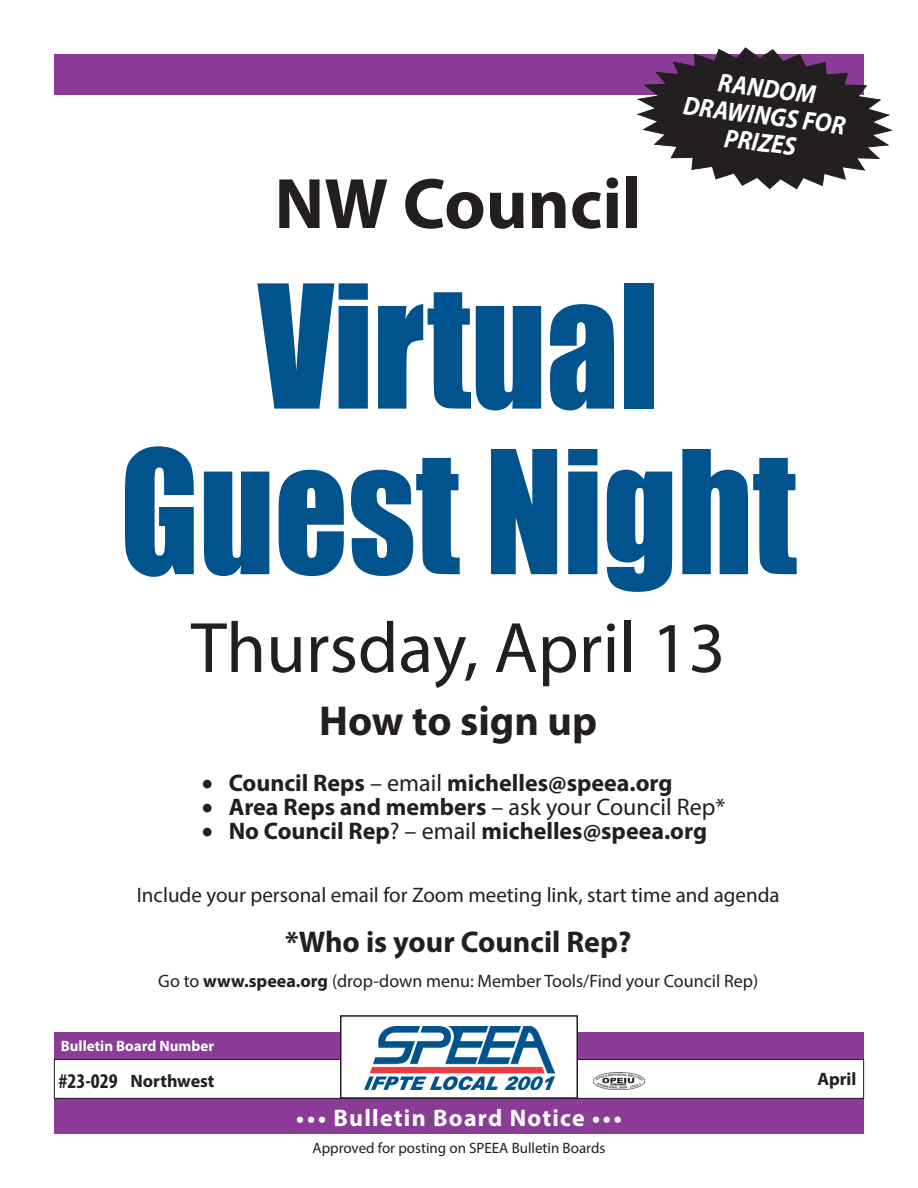
<style>
.page{position:relative;width:918px;height:1188px;background:#fff}
.page>*{position:absolute;margin:0;border:0;box-sizing:border-box;transform-origin:0 0}
.t1{font:158.4px/165.6px "Impact";color:#00538d;text-align:center;scale:.91 1}
.t2{font:72px "Myriad Pro";color:#231f20}
.t3{font:700 72px "Myriad Pro";color:#231f20}
.t4{font:700 42px "Myriad Pro";color:#231f20}
.t5{font:700 30px "Myriad Pro";color:#231f20}
.t6{font:italic 700 26.4px/27px "Myriad Pro";color:#fff;text-align:center;scale:.91 1}
.t7{font:700 24px "Myriad Pro";color:#231f20}
.t8{font:24px "Myriad Pro";color:#231f20}
.t9{font:24px "Myriad Variable Concept";letter-spacing:.05em;color:#fff}
.t10{font:21px "Myriad Pro";color:#231f20}
.t11{font:700 condensed 21px "Myriad Pro";color:#231f20}
.t12{font:18px "Myriad Pro";color:#231f20}
.t13{font:18px "Myriad Variable Concept";color:#231f20}
.t14{font:15px "Myriad Pro";color:#231f20}
.t15{font:15px "Myriad Variable Concept";color:#fff}
.s1{font-weight:400}
.s2{font-weight:700}
</style>
<div class="page">
<div style="left:54px;top:1033px;width:810px;height:101px;background:#8a3c96"></div>
<div style="left:54px;top:1059px;width:810px;height:39px;background:#fff"></div>
<div style="left:54px;top:1059px;width:810px;height:40px;border:1px solid #231f20"></div>
<div style="left:54px;top:54px;width:810px;height:40px;background:#8a3c96"></div>
<img style="left:594px;top:1073px;width:50px;height:17px">
<div style="left:341px;top:1016px;width:236px;height:82px;background:#fff"></div>
<div style="left:340px;top:1015px;width:238px;height:84px;border:2px solid #231f20"></div>
<img style="left:365px;top:1026px;width:189px;height:64px">
<svg style="left:636px;top:47px;width:257px;height:143px"></svg>
<p class="t3" style="left:275px;top:157px;width:369px">NW Council</p>
<p class="t6" style="left:689px;top:64px;width:181px;rotate:7deg">RANDOM<br>DRAWINGS FOR<br>PRIZES</p>
<p class="t1" style="left:120px;top:260px;width:745px">Virtual<br>Guest Night</p>
<p class="t2" style="left:191px;top:603px;width:536px">Thursday, April 13</p>
<p class="t4" style="left:319px;top:694px;width:279px">How to sign up</p>
<p class="t7" style="left:202px;top:767px;width:472px">• Council Reps <span class="s1">– email</span> michelles@speea.org</p>
<p class="t8" style="left:202px;top:792px;width:525px">• <span class="s2">Area Reps and members</span> – ask your Council Rep*</p>
<p class="t7" style="left:202px;top:815px;width:507px">• No Council Rep<span class="s1">? – email</span> michelles@speea.org</p>
<p class="t10" style="left:137px;top:882px;width:644px">Include your personal email for Zoom meeting link, start time and agenda</p>
<p class="t5" style="left:285px;top:922px;width:348px">*Who is your Council Rep?</p>
<p class="t12" style="left:158px;top:970px;width:601px">Go to <span class="s2">www.speea.org</span> (drop-down menu: Member Tools/Find your Council Rep)</p>
<p class="t15" style="left:61px;top:1037px;width:155px">Bulletin Board Number</p>
<p class="t13" style="left:130px;top:1070px;width:86px">Northwest</p>
<p class="t11" style="left:59px;top:1067px;width:61px">#23-029</p>
<p class="t13" style="left:817px;top:1069px;width:41px">April</p>
<p class="t9" style="left:296px;top:1104px;width:327px">••• Bulletin Board Notice •••</p>
<p class="t14" style="left:313px;top:1138px;width:294px">Approved for posting on SPEEA Bulletin Boards</p>
</div>
